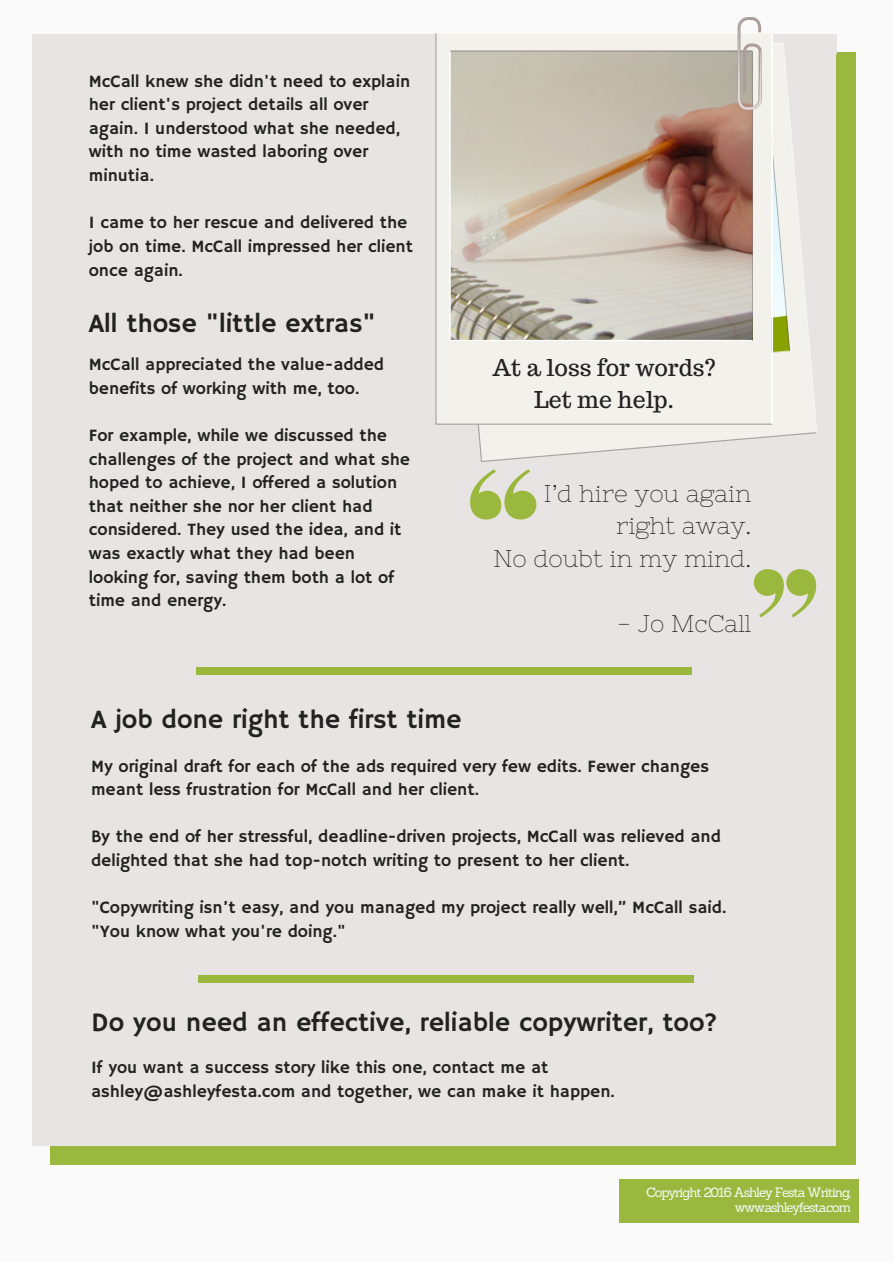
<style>
.page{position:relative;width:893px;height:1263px;background:#fff}
.page>*{position:absolute;margin:0;border:0;box-sizing:border-box;transform-origin:0 0}
.t1{font:26.4px "Hammersmith One";color:#222}
.t2{font:24.15px/32.5px "Nixie One";color:#222;text-align:right}
.t3{font:23.1px/32.5px "Trocchi";color:#222;text-align:center}
.t4{font:17.4px/23.5px "Hammersmith One";color:#222}
.t5{font:13.2px/15.8px "Sanchez";letter-spacing:-.085em;color:#fafafa;text-align:right}
</style>
<div class="page">
<div style="left:0;top:0;width:892px;height:1261px;background:#fafafa"></div>
<div style="left:51px;top:1145px;width:785px;height:19px;background:#99b83d"></div>
<div style="left:836px;top:1145px;width:19px;height:19px;background:#99b83d"></div>
<div style="left:32px;top:53px;width:19px;height:1092px;background:#e8e4e3"></div>
<div style="left:51px;top:53px;width:785px;height:1092px;background:#e8e4e3"></div>
<div style="left:836px;top:53px;width:19px;height:1092px;background:#99b83d"></div>
<div style="left:32px;top:35px;width:19px;height:19px;background:#e8e4e3"></div>
<div style="left:51px;top:35px;width:785px;height:19px;background:#e8e4e3"></div>
<div style="left:196px;top:667px;width:495px;height:7px;background:#99b83d"></div>
<svg style="left:753px;top:569px;width:63px;height:48px"></svg>
<svg style="left:470px;top:469px;width:66px;height:50px"></svg>
<svg style="left:435px;top:17px;width:382px;height:445px"></svg>
<div style="left:198px;top:975px;width:495px;height:7px;background:#99b83d"></div>
<div style="left:619px;top:1178px;width:239px;height:43px;background:#99b83d"></div>
<p class="t4" style="left:89px;top:70px;width:323px">McCall knew she didn't need to explain her client's project details all over again. I understood what she needed, with no time wasted laboring over minutia.</p>
<p class="t4" style="left:89px;top:212px;width:326px">I came to her rescue and delivered the job on time. McCall impressed her client once again.</p>
<h1 class="t1" style="left:89px;top:308px;width:288px">All those "little extras"</h1>
<p class="t4" style="left:89px;top:353px;width:297px">McCall appreciated the value-added benefits of working with me, too.</p>
<p class="t4" style="left:89px;top:424px;width:323px">For example, while we discussed the challenges of the project and what she hoped to achieve, I offered a solution that neither she nor her client had considered. They used the idea, and it was exactly what they had been looking for, saving them both a lot of time and energy.</p>
<h1 class="t1" style="left:91px;top:704px;width:372px">A job done right the first time</h1>
<h3 class="t3" style="left:492px;top:351px;width:225px">At a loss for words?<br>Let me help.</h3>
<h2 class="t2" style="left:493px;top:476px;width:259px">I’d hire you again right away.<br>No doubt in my mind.</h2>
<h2 class="t2" style="left:617px;top:607px;width:135px">- Jo McCall</h2>
<p class="t4" style="left:91px;top:755px;width:619px">My original draft for each of the ads required very few edits. Fewer changes meant less frustration for McCall and her client.</p>
<p class="t4" style="left:91px;top:825px;width:631px">By the end of her stressful, deadline-driven projects, McCall was relieved and delighted that she had top-notch writing to present to her client.</p>
<p class="t4" style="left:91px;top:896px;width:636px">"Copywriting isn’t easy, and you managed my project really well,” McCall said. "You know what you're doing."</p>
<h1 class="t1" style="left:91px;top:1007px;width:628px">Do you need an effective, reliable copywriter, too?</h1>
<p class="t4" style="left:91px;top:1056px;width:525px">If you want a success story like this one, contact me at ashley@ashleyfesta.com and together, we can make it happen.</p>
<p class="t5" style="left:646px;top:1183px;width:206px">Copyright 2016 Ashley Festa Writing, www.ashleyfesta.com</p>
</div>
